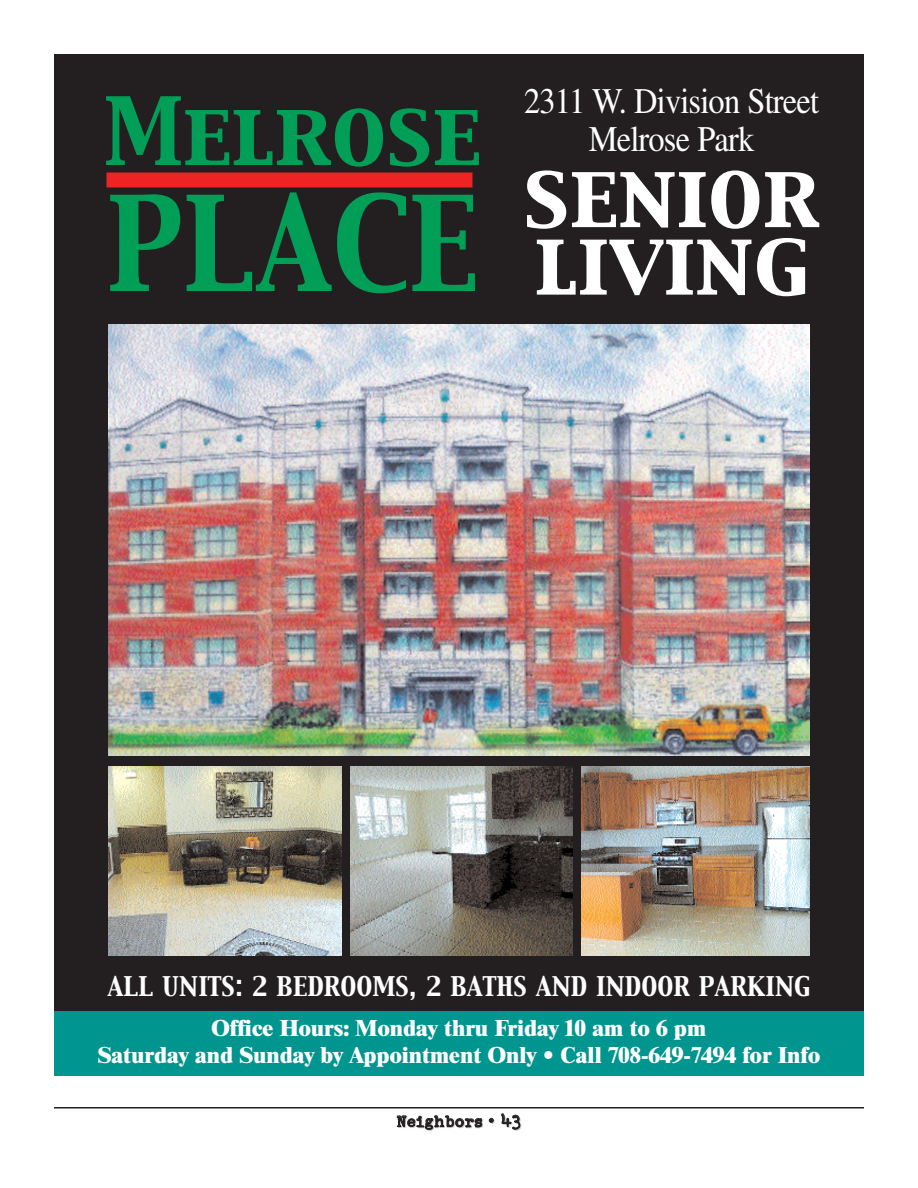
<style>
.page{position:relative;width:918px;height:1188px;background:#fff}
.page>*{position:absolute;margin:0;border:0;box-sizing:border-box;transform-origin:0 0}
.t1{font:115.5px "Capitals";color:#009e57}
.t2{font:82.5px/67.5px "Capitals";color:#fff}
.t3{font:82.5px "Capitals";color:#009e57}
.t4{font:36px/37.5px "Times";letter-spacing:-.025em;color:#fff;text-align:center;scale:.9 1}
.t5{font:24px "Capitals";color:#fff}
.t6{font:800 22.5px/27px "Times";color:#fff;text-align:center}
.t7{font:18px "Schmutz ICG Cleaned";letter-spacing:.045em;color:#231f20}
</style>
<div class="page">
<div style="left:54px;top:54px;width:810px;height:975px;background:#231f20"></div>
<hr style="left:54px;top:1107px;width:810px;height:1px;background:#231f20">
<img style="left:582px;top:766px;width:228px;height:190px">
<img style="left:351px;top:766px;width:221px;height:190px">
<img style="left:108px;top:766px;width:234px;height:189px">
<img style="left:108px;top:324px;width:702px;height:432px">
<div style="left:54px;top:1011px;width:810px;height:65px;background:#00958e"></div>
<div style="left:106px;top:172px;width:366px;height:16px;background:#ee2323"></div>
<h2 class="t3" style="left:104px;top:82px;width:379px">Melrose</h2>
<h1 class="t1" style="left:107px;top:176px;width:372px">PLACE</h1>
<h3 class="t4" style="left:524px;top:86px;width:329px">2311 W. Division Street<br>Melrose Park</h3>
<h2 class="t2" style="left:524px;top:162px;width:298px">senior living</h2>
<p class="t5" style="left:108px;top:972px;width:704px">ALL UNITS: 2 BEDROOMS, 2 BATHS AND INDOOR PARKING</p>
<p class="t6" style="left:98px;top:1016px;width:724px">Office Hours: Monday thru Friday 10 am to 6 pm<br>Saturday and Sunday by Appointment Only • Call 708-649-7494 for Info</p>
<p class="t7" style="left:397px;top:1116px;width:125px">Neighbors • 43</p>
</div>
